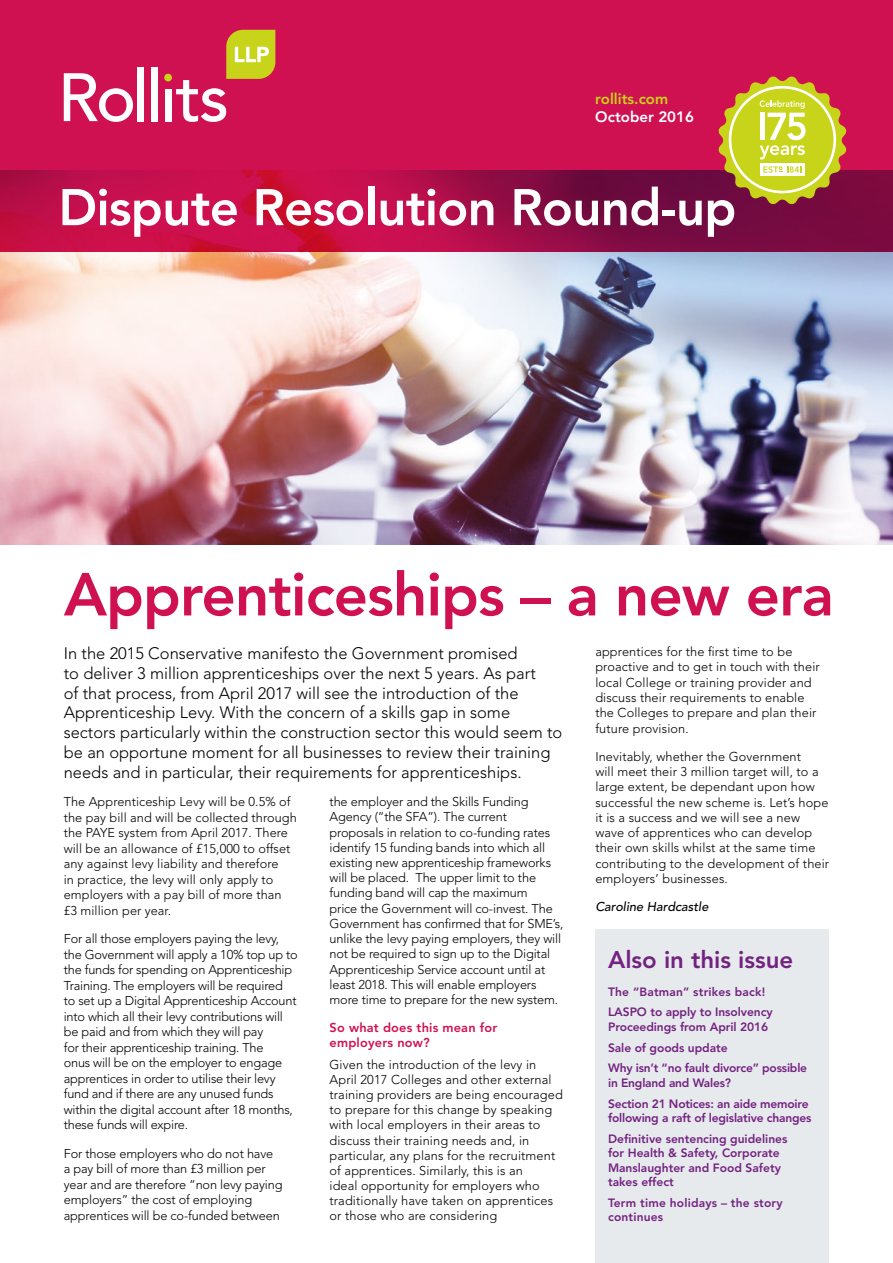
<style>
.page{position:relative;width:893px;height:1263px;background:#fff}
.page>*{position:absolute;margin:0;border:0;box-sizing:border-box;transform-origin:0 0}
.t1{font:800 60px "Avenir";letter-spacing:-.015em;color:#cf1152}
.t2{font:800 51px "Avenir";letter-spacing:-.015em;color:#fff}
.t3{font:800 24px "Avenir";color:#742281}
.t4{font:300 16.5px/19.8px "Avenir";color:#000}
.t5{font:800 15px "Avenir";color:#c8d419}
.t6{font:800 15px "Avenir";color:#fff}
.t7{font:300 12.75px/15.6px "Avenir";letter-spacing:-.01em;color:#000}
.t8{font:300 12.75px/15.3px "Avenir";letter-spacing:.01em;color:#000}
.t9{font:800 12.75px/15.3px "Avenir";letter-spacing:.015em;color:#cf1152}
.t10{font:italic 500 12.75px "Avenir";color:#000}
.t11{font:800 12px/20.7px "Avenir";letter-spacing:-.005em;color:#742281}
.t12{font:800 12px/14.4px "Avenir";letter-spacing:.015em;color:#742281}
</style>
<div class="page">
<div style="left:595px;top:929px;width:234px;height:334px;background:#e6eaec"></div>
<img style="left:0;top:252px;width:893px;height:292px">
<svg style="left:0;top:0;width:893px;height:252px;background:#c00f4d"></svg>
<svg style="left:64px;top:73px;width:69px;height:49px"></svg>
<div style="left:138px;top:67px;width:6px;height:54px;background:#fff"></div>
<div style="left:152px;top:67px;width:6px;height:54px;background:#fff"></div>
<div style="left:165px;top:89px;width:6px;height:32px;background:#fff"></div>
<div style="left:164px;top:74px;width:8px;height:7px;background:#c8d419;border-radius:50%"></div>
<svg style="left:176px;top:30px;width:99px;height:92px;background:#d35759"></svg>
<svg style="left:718px;top:76px;width:129px;height:129px;background:#c6a346"></svg>
<p class="t5" style="left:595px;top:90px;width:74px">rollits.com</p>
<p class="t6" style="left:595px;top:108px;width:100px">October 2016</p>
<h2 class="t2" style="left:58px;top:177px;width:679px">Dispute Resolution Round-up</h2>
<h1 class="t1" style="left:64px;top:559px;width:771px">Apprenticeships – a new era</h1>
<p class="t4" style="left:64px;top:643px;width:500px">In the 2015 Conservative manifesto the Government promised<br>to deliver 3 million apprenticeships over the next 5 years. As part<br>of that process, from April 2017 will see the introduction of the Apprenticeship Levy. With the concern of a skills gap in some sectors particularly within the construction sector this would seem to be an opportune moment for all businesses to review their training needs and in particular, their requirements for apprenticeships.</p>
<p class="t7" style="left:64px;top:794px;width:235px">The Apprenticeship Levy will be 0.5% of the pay bill and will be collected through the PAYE system from April 2017. There will be an allowance of £15,000 to offset any against levy liability and therefore<br>in practice, the levy will only apply to employers with a pay bill of more than £3 million per year.</p>
<p class="t7" style="left:64px;top:931px;width:235px">For all those employers paying the levy, the Government will apply a 10% top up to the funds for spending on Apprenticeship Training. The employers will be required<br>to set up a Digital Apprenticeship Account into which all their levy contributions will be paid and from which they will pay<br>for their apprenticeship training. The<br>onus will be on the employer to engage apprentices in order to utilise their levy fund and if there are any unused funds within the digital account after 18 months, these funds will expire.</p>
<p class="t7" style="left:64px;top:1145px;width:220px">For those employers who do not have a pay bill of more than £3 million per year and are therefore “non levy paying employers” the cost of employing apprentices will be co-funded between</p>
<p class="t7" style="left:330px;top:794px;width:235px;line-height:15.1px">the employer and the Skills Funding Agency (“the SFA”). The current proposals in relation to co-funding rates identify 15 funding bands into which all existing new apprenticeship frameworks will be placed. The upper limit to the funding band will cap the maximum<br>price the Government will co-invest. The Government has confirmed that for SME’s, unlike the levy paying employers, they will not be required to sign up to the Digital Apprenticeship Service account until at least 2018. This will enable employers more time to prepare for the new system.</p>
<p class="t9" style="left:330px;top:1020px;width:169px">So what does this mean for employers now?</p>
<p class="t8" style="left:330px;top:1057px;width:235px">Given the introduction of the levy in April 2017 Colleges and other external training providers are being encouraged to prepare for this change by speaking with local employers in their areas to discuss their training needs and, in particular, any plans for the recruitment of apprentices. Similarly, this is an<br>ideal opportunity for employers who traditionally have taken on apprentices or those who are considering</p>
<p class="t8" style="left:595px;top:644px;width:226px">apprentices for the first time to be proactive and to get in touch with their local College or training provider and discuss their requirements to enable the Colleges to prepare and plan their future provision.</p>
<p class="t8" style="left:595px;top:749px;width:235px">Inevitably, whether the Government<br>will meet their 3 million target will, to a large extent, be dependant upon how successful the new scheme is. Let’s hope it is a success and we will see a new wave of apprentices who can develop their own skills whilst at the same time contributing to the development of their employers’ businesses.</p>
<p class="t10" style="left:595px;top:899px;width:115px">Caroline Hardcastle</p>
<h3 class="t3" style="left:608px;top:946px;width:187px">Also in this issue</h3>
<p class="t11" style="left:608px;top:981px;width:166px">The “Batman” strikes back!<br>LASPO to apply to Insolvency</p>
<p class="t11" style="left:608px;top:1016px;width:201px">Proceedings from April 2016<br>Sale of goods update<br>Why isn’t “no fault divorce” possible</p>
<p class="t11" style="left:608px;top:1072px;width:202px">in England and Wales?<br>Section 21 Notices: an aide memoire</p>
<p class="t11" style="left:608px;top:1107px;width:205px">following a raft of legislative changes<br>Definitive sentencing guidelines</p>
<p class="t11" style="left:608px;top:1146px;width:174px;line-height:14.4px;text-align:justify">for Health &amp; Safety, Corporate Manslaughter and Food Safety takes effect</p>
<p class="t12" style="left:608px;top:1195px;width:176px">Term time holidays – the story continues</p>
</div>
